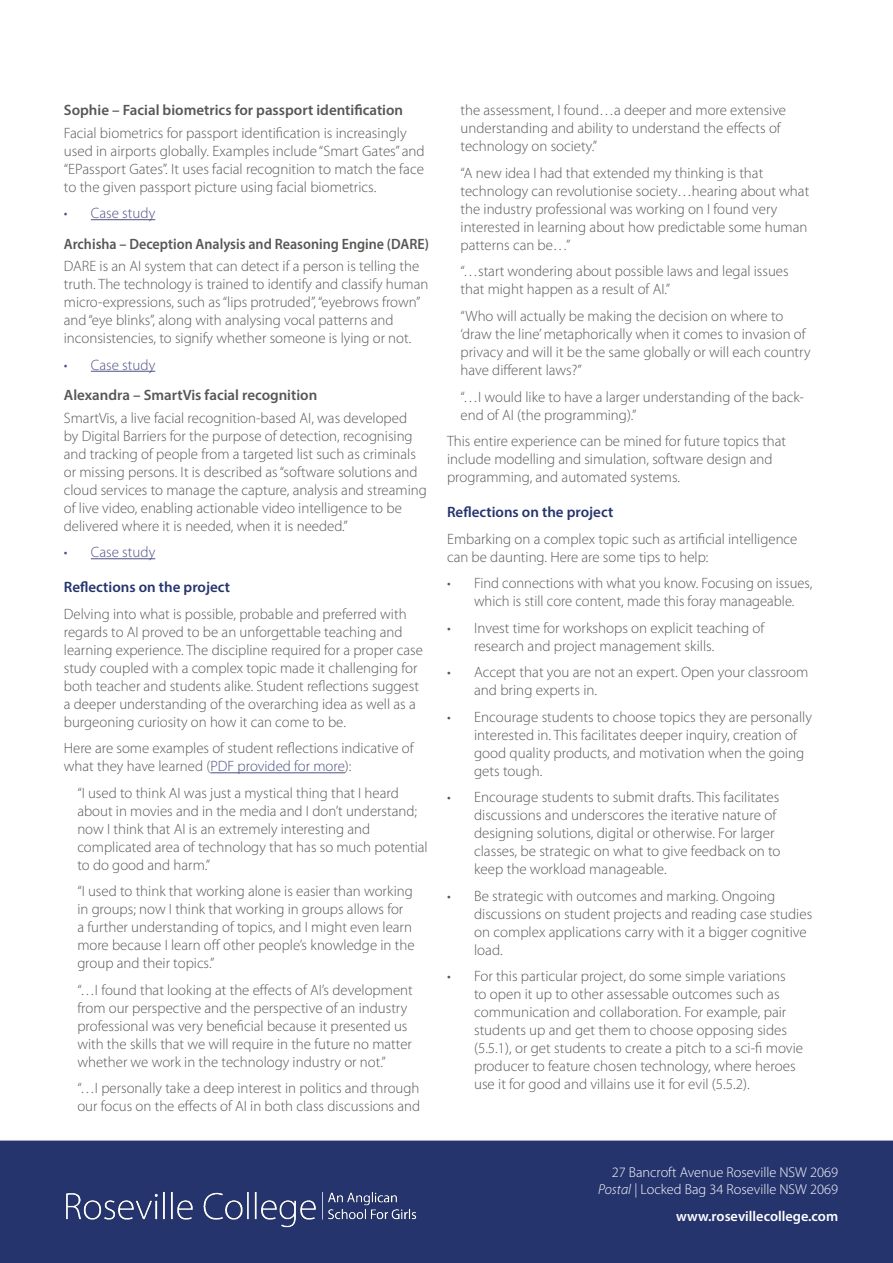
<style>
.page{position:relative;width:893px;height:1263px;background:#fff}
.page>*{position:absolute;margin:0;border:0;box-sizing:border-box;transform-origin:0 0}
.t1{font:300 15px/18px "Myriad Pro";color:#575756}
.t2{font:600 15px "Myriad Pro";color:#575756}
.t3{font:600 15px "Myriad Pro";color:#575756;scale:.94 1}
.t4{font:600 15px "Myriad Pro";color:#25346d}
.t5{font:300 15px "Myriad Pro";color:#4d5083}
.t6{font:300 14.25px/17.2px "Myriad Pro";color:#fff;text-align:right}
.t7{font:600 14.25px "Myriad Pro";color:#fff}
.s1{color:#4d5083}
.s2{font-style:italic}
</style>
<div class="page">
<div style="left:0;top:1140px;width:893px;height:123px;background:#25346d"></div>
<img style="left:65px;top:1184px;width:352px;height:48px">
<hr style="left:91px;top:219px;width:64px;height:1px;background:#4d5083">
<hr style="left:91px;top:371px;width:64px;height:1px;background:#4d5083">
<hr style="left:91px;top:558px;width:64px;height:1px;background:#4d5083">
<hr style="left:210px;top:772px;width:135px;height:1px;background:#4d5083">
<p class="t2" style="left:64px;top:101px;width:341px">Sophie – Facial biometrics for passport identification</p>
<p class="t1" style="left:64px;top:124px;width:362px">Facial biometrics for passport identification is increasingly used in airports globally. Examples include “Smart Gates” and “EPassport Gates”. It uses facial recognition to match the face to the given passport picture using facial biometrics.</p>
<p class="t5" style="left:64px;top:204px;width:93px">• Case study</p>
<p class="t3" style="left:64px;top:234px;width:390px">Archisha – Deception Analysis and Reasoning Engine (DARE)</p>
<p class="t1" style="left:64px;top:257px;width:366px">DARE is an AI system that can detect if a person is telling the truth. The technology is trained to identify and classify human micro-expressions, such as “lips protruded”, “eyebrows frown” and “eye blinks”, along with analysing vocal patterns and inconsistencies, to signify whether someone is lying or not.</p>
<p class="t5" style="left:64px;top:356px;width:93px">• Case study</p>
<p class="t2" style="left:64px;top:386px;width:255px">Alexandra – SmartVis facial recognition</p>
<p class="t1" style="left:64px;top:409px;width:365px">SmartVis, a live facial recognition-based AI, was developed<br>by Digital Barriers for the purpose of detection, recognising and tracking of people from a targeted list such as criminals or missing persons. It is described as “software solutions and cloud services to manage the capture, analysis and streaming of live video, enabling actionable video intelligence to be delivered where it is needed, when it is needed.”</p>
<p class="t5" style="left:64px;top:543px;width:93px">• Case study</p>
<p class="t4" style="left:64px;top:578px;width:168px">Reflections on the project</p>
<p class="t1" style="left:64px;top:605px;width:360px">Delving into what is possible, probable and preferred with regards to AI proved to be an unforgettable teaching and learning experience. The discipline required for a proper case study coupled with a complex topic made it challenging for both teacher and students alike. Student reflections suggest a deeper understanding of the overarching idea as well as a burgeoning curiosity on how it can come to be.</p>
<p class="t1" style="left:64px;top:739px;width:351px">Here are some examples of student reflections indicative of what they have learned (<span class="s1">PDF provided for more</span>):</p>
<p class="t1" style="left:77px;top:784px;width:352px">“I used to think AI was just a mystical thing that I heard about in movies and in the media and I don’t understand; now I think that AI is an extremely interesting and complicated area of technology that has so much potential to do good and harm.”</p>
<p class="t1" style="left:77px;top:882px;width:339px">“I used to think that working alone is easier than working in groups; now I think that working in groups allows for<br>a further understanding of topics, and I might even learn more because I learn off other people’s knowledge in the group and their topics.”</p>
<p class="t1" style="left:77px;top:981px;width:337px">“…I found that looking at the effects of AI’s development from our perspective and the perspective of an industry professional was very beneficial because it presented us with the skills that we will require in the future no matter whether we work in the technology industry or not.”</p>
<p class="t1" style="left:77px;top:1079px;width:344px">“…I personally take a deep interest in politics and through our focus on the effects of AI in both class discussions and</p>
<p class="t1" style="left:461px;top:101px;width:327px">the assessment, I found…a deeper and more extensive understanding and ability to understand the effects of technology on society.”</p>
<p class="t1" style="left:461px;top:164px;width:350px">“A new idea I had that extended my thinking is that technology can revolutionise society…hearing about what the industry professional was working on I found very interested in learning about how predictable some human patterns can be…”</p>
<p class="t1" style="left:461px;top:262px;width:330px">“…start wondering about possible laws and legal issues that might happen as a result of AI.”</p>
<p class="t1" style="left:461px;top:307px;width:351px">“Who will actually be making the decision on where to ‘draw the line’ metaphorically when it comes to invasion of privacy and will it be the same globally or will each country have different laws?”</p>
<p class="t1" style="left:461px;top:387px;width:345px">“…I would like to have a larger understanding of the back&shy;end of AI (the programming).”</p>
<p class="t1" style="left:447px;top:432px;width:341px">This entire experience can be mined for future topics that include modelling and simulation, software design and programming, and automated systems.</p>
<p class="t4" style="left:447px;top:502px;width:168px">Reflections on the project</p>
<p class="t1" style="left:447px;top:529px;width:352px">Embarking on a complex topic such as artificial intelligence can be daunting. Here are some tips to help:</p>
<p class="t1" style="left:474px;top:574px;width:340px;text-indent:-27px">• Find connections with what you know. Focusing on issues, which is still core content, made this foray manageable.</p>
<p class="t1" style="left:474px;top:618px;width:292px;text-indent:-27px">• Invest time for workshops on explicit teaching of research and project management skills.</p>
<p class="t1" style="left:474px;top:663px;width:336px;text-indent:-27px">• Accept that you are not an expert. Open your classroom and bring experts in.</p>
<p class="t1" style="left:474px;top:707px;width:339px;text-indent:-27px">• Encourage students to choose topics they are personally interested in. This facilitates deeper inquiry, creation of good quality products, and motivation when the going gets tough.</p>
<p class="t1" style="left:474px;top:788px;width:308px;text-indent:-27px">• Encourage students to submit drafts. This facilitates discussions and underscores the iterative nature of designing solutions, digital or otherwise. For larger classes, be strategic on what to give feedback on to keep the workload manageable.</p>
<p class="t1" style="left:474px;top:886px;width:340px;text-indent:-27px">• Be strategic with outcomes and marking. Ongoing discussions on student projects and reading case studies on complex applications carry with it a bigger cognitive load.</p>
<p class="t1" style="left:474px;top:967px;width:330px;text-indent:-27px">• For this particular project, do some simple variations<br>to open it up to other assessable outcomes such as communication and collaboration. For example, pair students up and get them to choose opposing sides (5.5.1), or get students to create a pitch to a sci-fi movie producer to feature chosen technology, where heroes use it for good and villains use it for evil (5.5.2).</p>
<p class="t6" style="left:598px;top:1163px;width:241px">27 Bancroft Avenue Roseville NSW 2069<br><span class="s2">Postal</span> | Locked Bag 34 Roseville NSW 2069</p>
<p class="t7" style="left:676px;top:1207px;width:163px">www.rosevillecollege.com</p>
</div>
